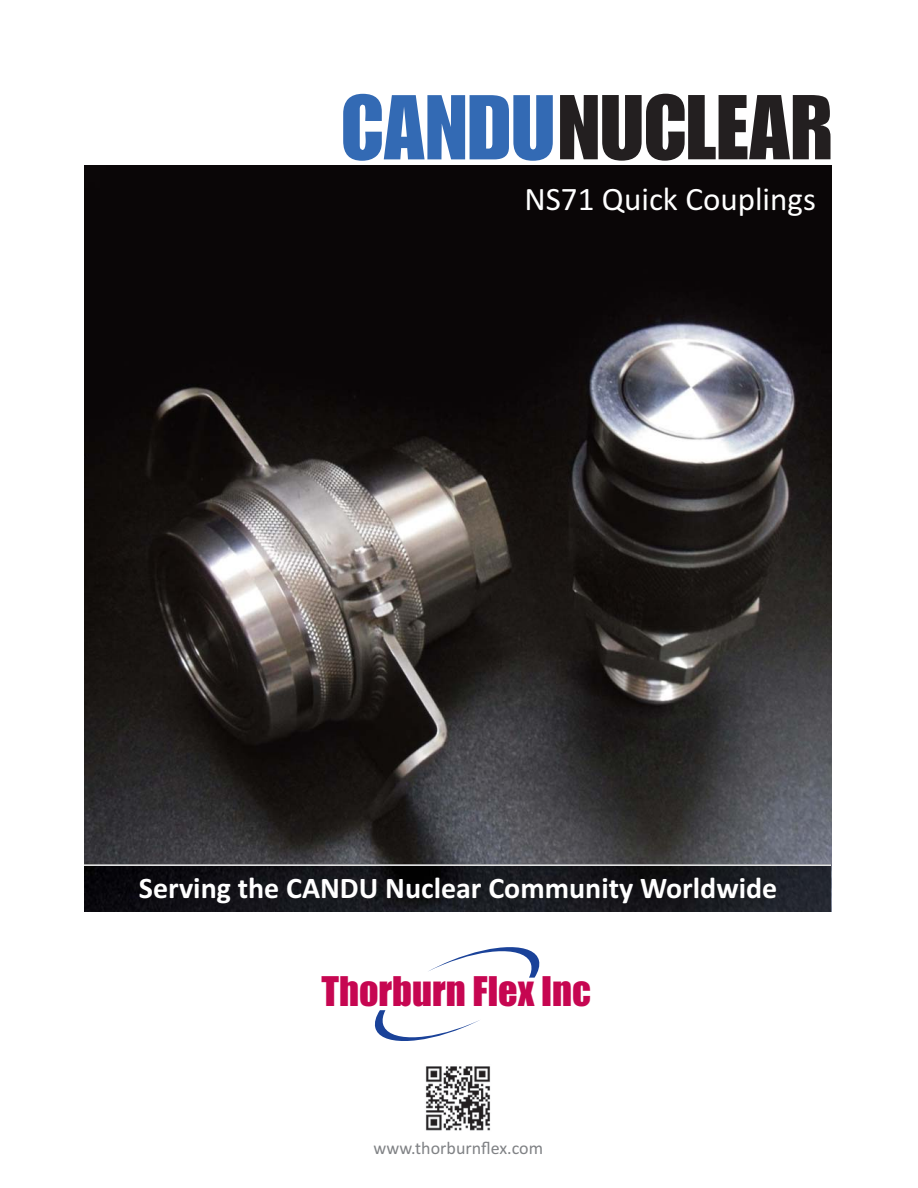
<style>
.page{position:relative;width:918px;height:1188px;background:#fff}
.page>*{position:absolute;margin:0;border:0;box-sizing:border-box;transform-origin:0 0}
.t1{font:90px "GENUINE";letter-spacing:.005em;color:#231f20}
.t2{font:37.65px "Impact";color:#c60651}
.t3{font:33px "Calibri";color:#fff}
.t4{font:700 30px "Calibri";color:#fff}
.t5{font:18px "Calibri";color:#808285}
.s1{color:#336ab4}
</style>
<div class="page">
<img style="left:84px;top:166px;width:747px;height:698px">
<svg style="left:428px;top:947px;width:112px;height:31px"></svg>
<svg style="left:374px;top:1010px;width:106px;height:31px"></svg>
<hr style="left:84px;top:911px;width:747px;height:1px;background:#58595b">
<img style="left:84px;top:866px;width:747px;height:45px">
<img style="left:425px;top:1066px;width:65px;height:65px">
<h1 class="t1" style="left:341px;top:95px;width:493px"><span class="s1">CANDU</span>NUCLEAR</h1>
<p class="t3" style="left:525px;top:187px;width:293px">NS71 Quick Couplings</p>
<p class="t4" style="left:139px;top:877px;width:640px">Serving the CANDU Nuclear Community Worldwide</p>
<p class="t2" style="left:321px;top:979px;width:271px">Thorburn Flex Inc</p>
<p class="t5" style="left:374px;top:1141px;width:171px">www.thorburnflex.com</p>
</div>
